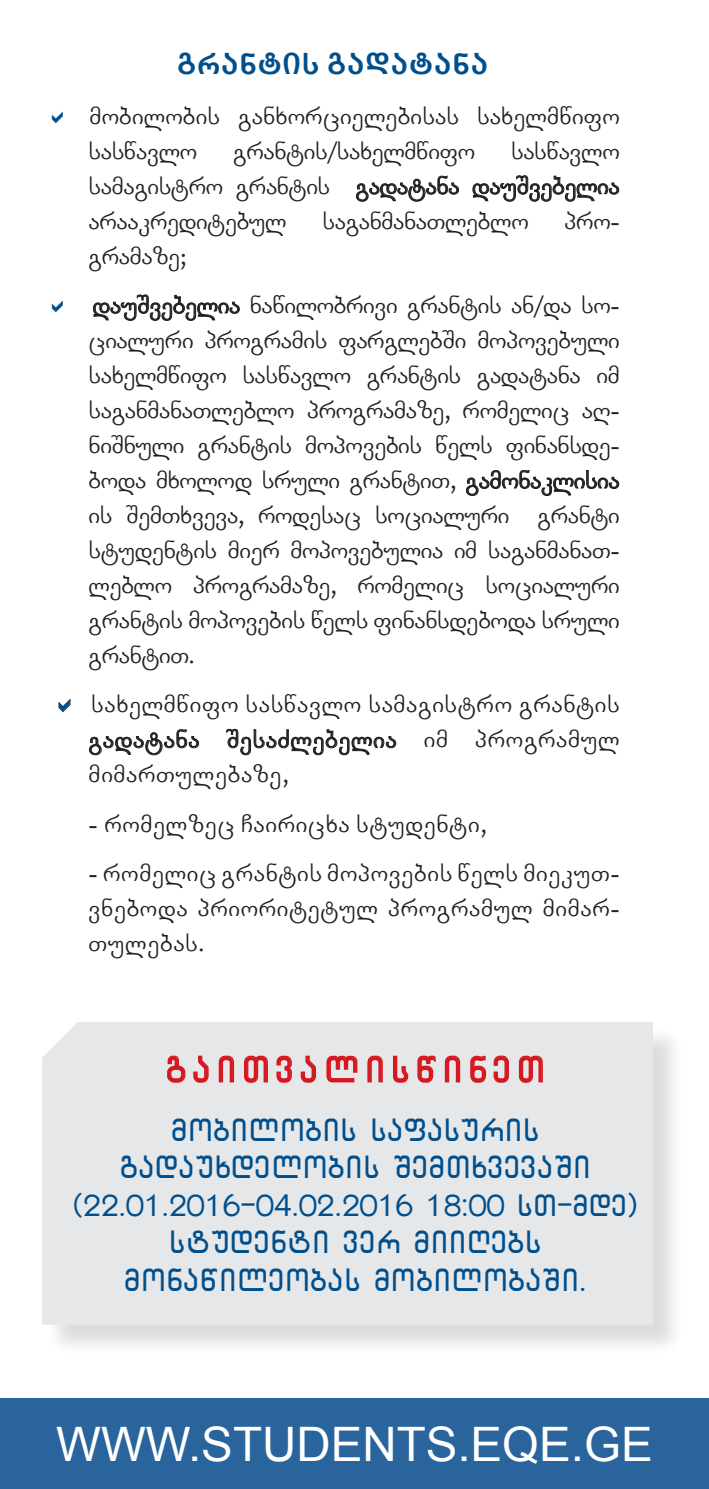
<style>
.page{position:relative;width:709px;height:1489px;background:#fff}
.page>*{position:absolute;margin:0;border:0;box-sizing:border-box;transform-origin:0 0}
.t1{font:47.5px "Arial";color:#fff}
.t2{font:35px "Sanet";letter-spacing:.16em;color:#d5181f}
.t3{font:31.25px/37.5px "Sanet";color:#004f8d;text-align:center}
.t4{font:30px "Sanet";color:#004f8d}
.t5{font:700 30px "Kolhety Mt";color:#004f8d}
.t6{font:25px/35px "Kolhety Normal";letter-spacing:-.04em;color:#231f20}
.t7{font:25px/35px "Kolhety Normal";color:#231f20;text-align:right}
.t8{font:25px "Kolhety Normal";letter-spacing:-.02em;color:#231f20}
</style>
<div class="page">
<div style="left:0;top:1398px;width:709px;height:90px;background:#29649d"></div>
<svg style="left:356px;top:175px;width:103px;height:27px"></svg>
<svg style="left:472px;top:175px;width:147px;height:27px"></svg>
<svg style="left:93px;top:294px;width:147px;height:27px"></svg>
<svg style="left:466px;top:469px;width:153px;height:27px"></svg>
<svg style="left:89px;top:729px;width:110px;height:26px"></svg>
<svg style="left:226px;top:728px;width:170px;height:27px"></svg>
<div style="left:46px;top:1025px;width:638px;height:331px;background:#231f20;opacity:.15"></div>
<div style="left:42px;top:1022px;width:611px;height:302px;background:#e6e7e9"></div>
<svg style="left:166px;top:1054px;width:20px;height:29px"></svg>
<svg style="left:193px;top:1054px;width:16px;height:29px"></svg>
<svg style="left:218px;top:1054px;width:17px;height:28px"></svg>
<svg style="left:243px;top:1054px;width:25px;height:29px"></svg>
<svg style="left:276px;top:1054px;width:17px;height:29px"></svg>
<svg style="left:300px;top:1054px;width:17px;height:29px"></svg>
<svg style="left:326px;top:1054px;width:32px;height:29px"></svg>
<svg style="left:367px;top:1054px;width:16px;height:28px"></svg>
<svg style="left:392px;top:1055px;width:17px;height:28px"></svg>
<svg style="left:416px;top:1054px;width:20px;height:29px"></svg>
<svg style="left:444px;top:1054px;width:17px;height:28px"></svg>
<svg style="left:469px;top:1054px;width:18px;height:29px"></svg>
<svg style="left:493px;top:1054px;width:16px;height:29px"></svg>
<svg style="left:518px;top:1054px;width:25px;height:29px"></svg>
<svg style="left:58px;top:698px;width:13px;height:14px"></svg>
<p class="t5" style="left:177px;top:50px;width:313px">GRANTIS GADATANA</p>
<p class="t8" style="left:477px;top:103px;width:145px">SAXELMWIFO</p>
<p class="t8" style="left:89px;top:103px;width:133px">MOBILOBIS</p>
<p class="t8" style="left:238px;top:103px;width:223px">GANXORCIELEBISAS</p>
<p class="t6" style="left:88px;top:135px;width:111px">SASWAVLO</p>
<p class="t6" style="left:88px;top:170px;width:137px">SAMAGISTRO</p>
<p class="t6" style="left:233px;top:135px;width:244px">GRANTIS/SAXELMWIFO</p>
<p class="t6" style="left:511px;top:135px;width:111px">SASWAVLO</p>
<p class="t6" style="left:235px;top:170px;width:97px">GRANTIS</p>
<p class="t6" style="left:355px;top:170px;width:106px">GADATANA</p>
<p class="t6" style="left:471px;top:170px;width:150px">DAUSVEBELIA</p>
<p class="t6" style="left:88px;top:205px;width:200px">ARAAKREDITEBUL</p>
<p class="t6" style="left:88px;top:240px;width:100px">GRAMAZE;</p>
<p class="t6" style="left:322px;top:205px;width:208px">SAGANMANATLEBLO</p>
<p class="t6" style="left:564px;top:205px;width:57px">PRO-</p>
<p class="t6" style="left:92px;top:289px;width:529px">DAUSVEBELIA NAWILOBRIVI GRANTIS AN/DA SO-</p>
<p class="t6" style="left:88px;top:324px;width:533px">CIALURI PROGRAMIS FARGLEBSI MOPOVEBULI</p>
<p class="t6" style="left:88px;top:359px;width:140px">SAXELMWIFO</p>
<p class="t6" style="left:242px;top:359px;width:111px">SASWAVLO</p>
<p class="t6" style="left:366px;top:359px;width:97px">GRANTIS</p>
<p class="t6" style="left:476px;top:359px;width:106px">GADATANA</p>
<p class="t6" style="left:596px;top:359px;width:25px">IM</p>
<p class="t6" style="left:88px;top:394px;width:208px">SAGANMANATLEBLO</p>
<p class="t6" style="left:307px;top:394px;width:145px">PROGRAMAZE,</p>
<p class="t6" style="left:462px;top:394px;width:109px">ROMELIC</p>
<p class="t6" style="left:581px;top:394px;width:40px">AR-</p>
<p class="t6" style="left:88px;top:429px;width:98px">NISNULI</p>
<p class="t6" style="left:197px;top:429px;width:97px">GRANTIS</p>
<p class="t6" style="left:305px;top:429px;width:119px">MOPOVEBIS</p>
<p class="t6" style="left:435px;top:429px;width:60px">WELS</p>
<p class="t6" style="left:505px;top:429px;width:116px">FINANSDE-</p>
<p class="t6" style="left:88px;top:464px;width:533px">BODA MXOLOD SRULI GRANTIT, GAMONAKLISIA</p>
<p class="t6" style="left:88px;top:499px;width:26px">IS</p>
<p class="t6" style="left:126px;top:499px;width:120px">SEMTXVEVA,</p>
<p class="t6" style="left:258px;top:499px;width:105px">RODESAC</p>
<p class="t6" style="left:375px;top:499px;width:136px">SOCIALURI</p>
<p class="t6" style="left:537px;top:499px;width:84px">GRANTI</p>
<p class="t6" style="left:88px;top:534px;width:533px">STUDENTIS MIER MOPOVEBULIA IM SAGANMANAT-</p>
<p class="t6" style="left:88px;top:569px;width:86px">LEBLO</p>
<p class="t6" style="left:193px;top:569px;width:145px">PROGRAMAZE,</p>
<p class="t6" style="left:357px;top:569px;width:109px">ROMELIC</p>
<p class="t6" style="left:485px;top:569px;width:136px">SOCIALURI</p>
<p class="t6" style="left:88px;top:604px;width:533px">GRANTIS MOPOVEBIS WELS FINANSDEBODA SRULI<br>GRANTIT.</p>
<p class="t7" style="left:91px;top:688px;width:530px">SAXELMWIFO SASWAVLO SAMAGISTRO GRANTIS<br>PROGRAMUL</p>
<p class="t7" style="left:226px;top:723px;width:172px">SESAZLEBELIA</p>
<p class="t7" style="left:88px;top:723px;width:202px;text-align:left">GADATANA<br>MIMARTULEBAZE,</p>
<p class="t7" style="left:88px;top:807px;width:400px">- ROMELZEC CAIRICXA STUDENTI,</p>
<p class="t6" style="left:423px;top:723px;width:26px">IM</p>
<p class="t7" style="left:88px;top:856px;width:533px">- ROMELIC GRANTIS MOPOVEBIS WELS MIEKUT-</p>
<p class="t7" style="left:88px;top:891px;width:533px">VNEBODA PRIORITETUL PROGRAMUL MIMAR-</p>
<p class="t7" style="left:88px;top:926px;width:118px">TULEBAS.</p>
<h2 class="t2" style="left:166px;top:1053px;width:380px">GAITVALISWINET</h2>
<p class="t3" style="left:120px;top:1110px;width:472px">MOBILOBIS SAFASURIS<br>GADAUXDELOBIS SEMTXVEVASI</p>
<p class="t4" style="left:73px;top:1191px;width:566px">(22.01.2016-04.02.2016 18:00 ST-MDE(</p>
<p class="t3" style="left:124px;top:1223px;width:464px">STUDENTI VER MIIREBS<br>MONAWILEOBAS MOBILOBASI.</p>
<h1 class="t1" style="left:56px;top:1413px;width:598px">WWW.STUDENTS.EQE.GE</h1>
</div>
